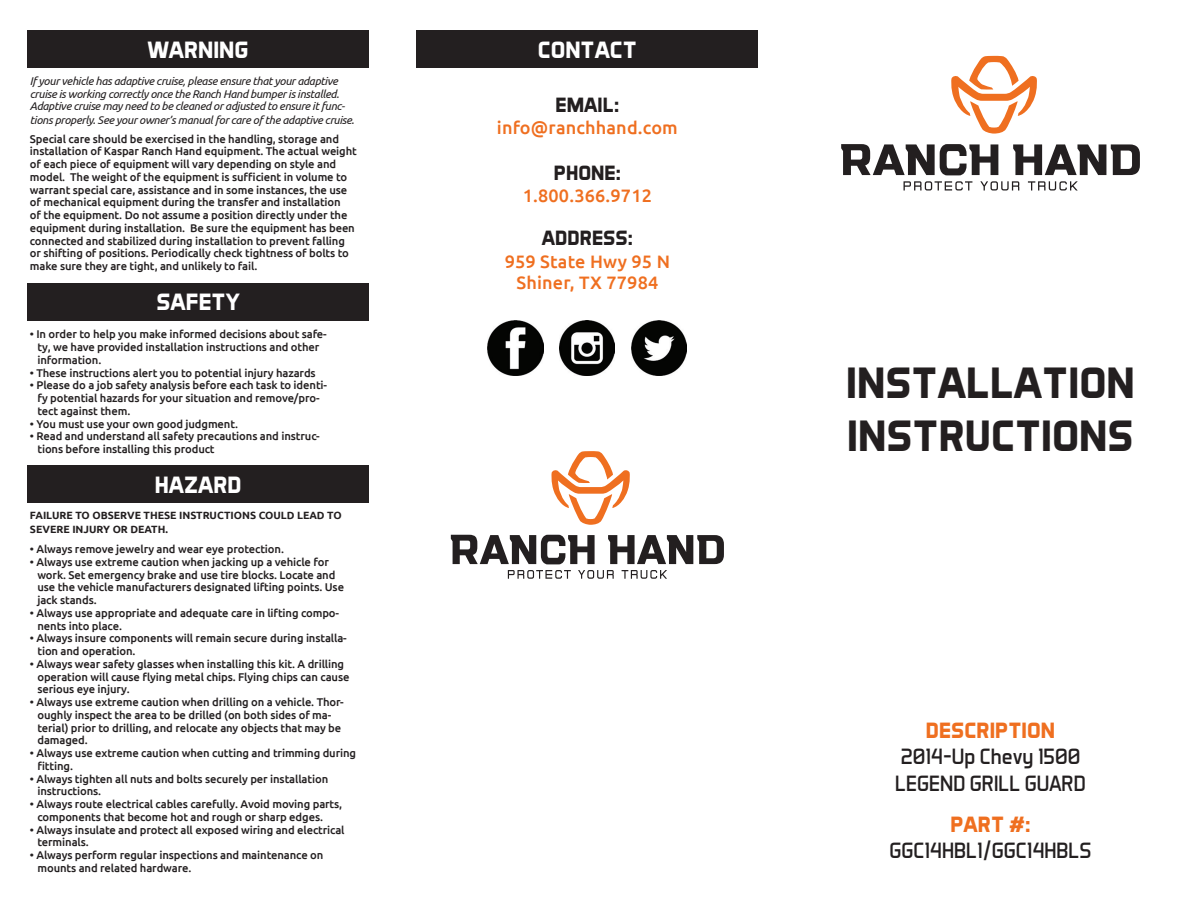
<style>
.page{position:relative;width:1188px;height:918px;background:#fff}
.page>*{position:absolute;margin:0;border:0;box-sizing:border-box;transform-origin:0 0}
.t1{font:700 44.7px "Aero Matics";color:#231f20}
.t2{font:700 24px "Aero Matics";color:#fff}
.t3{font:22.5px "Aero Matics";color:#231f20}
.t4{font:700 22.5px "Aero Matics";color:#ef6f20}
.t5{font:700 21px "Aero Matics";color:#231f20}
.t6{font:500 18px "Ubuntu";letter-spacing:.01em;color:#ef6f20}
.t7{font:500 11.25px/12.8px "Ubuntu";letter-spacing:-.01em;color:#231f20}
.t8{font:italic 11.25px/13px "Ubuntu";letter-spacing:-.03em;color:#231f20}
.t9{font:700 10.5px/13.5px "Ubuntu";color:#231f20}
</style>
<div class="page">
<svg style="left:951px;top:56px;width:86px;height:78px"></svg>
<svg style="left:841px;top:144px;width:157px;height:31px"></svg>
<svg style="left:1013px;top:144px;width:127px;height:31px"></svg>
<svg style="left:904px;top:181px;width:68px;height:10px"></svg>
<svg style="left:980px;top:181px;width:39px;height:10px"></svg>
<svg style="left:1028px;top:181px;width:50px;height:10px"></svg>
<div style="left:27px;top:30px;width:342px;height:38px;background:#231f20"></div>
<div style="left:27px;top:283px;width:342px;height:38px;background:#231f20"></div>
<div style="left:27px;top:466px;width:342px;height:37px;background:#231f20"></div>
<div style="left:417px;top:30px;width:341px;height:38px;background:#231f20"></div>
<img style="left:631px;top:320px;width:55px;height:55px">
<img style="left:488px;top:320px;width:55px;height:56px">
<img style="left:560px;top:320px;width:55px;height:55px">
<svg style="left:551px;top:451px;width:79px;height:74px"></svg>
<svg style="left:451px;top:535px;width:144px;height:29px"></svg>
<svg style="left:608px;top:535px;width:116px;height:29px"></svg>
<svg style="left:508px;top:570px;width:63px;height:9px"></svg>
<svg style="left:578px;top:570px;width:36px;height:9px"></svg>
<svg style="left:622px;top:570px;width:45px;height:9px"></svg>
<p class="t2" style="left:148px;top:35px;width:102px">WARNING</p>
<p class="t2" style="left:538px;top:36px;width:101px">CONTACT</p>
<p class="t8" style="left:30px;top:74px;width:326px">If your vehicle has adaptive cruise, please ensure that your adaptive cruise is working correctly once the Ranch Hand bumper is installed.<br>Adaptive cruise may need to be cleaned or adjusted to ensure it func&shy;tions properly. See your owner’s manual for care of the adaptive cruise.</p>
<p class="t7" style="left:30px;top:132px;width:329px">Special care should be exercised in the handling, storage and installation of Kaspar Ranch Hand equipment. The actual weight of each piece of equipment will vary depending on style and model. The weight of the equipment is sufficient in volume to warrant special care, assistance and in some instances, the use of mechanical equipment during the transfer and installation<br>of the equipment. Do not assume a position directly under the equipment during installation. Be sure the equipment has been connected and stabilized during installation to prevent falling or shifting of positions. Periodically check tightness of bolts to make sure they are tight, and unlikely to fail.</p>
<p class="t2" style="left:157px;top:287px;width:85px">SAFETY</p>
<p class="t7" style="left:30px;top:328px;width:298px">• In order to help you make informed decisions about safe-</p>
<p class="t7" style="left:37px;top:340px;width:283px">ty, we have provided installation instructions and other</p>
<p class="t7" style="left:37px;top:353px;width:65px">information.</p>
<p class="t7" style="left:30px;top:366px;width:287px">• These instructions alert you to potential injury hazards</p>
<p class="t7" style="left:30px;top:379px;width:299px">• Please do a job safety analysis before each task to identi-</p>
<p class="t7" style="left:37px;top:391px;width:284px">fy potential hazards for your situation and remove/pro-</p>
<p class="t7" style="left:37px;top:404px;width:94px">tect against them.</p>
<p class="t7" style="left:30px;top:417px;width:210px">• You must use your own good judgment.</p>
<p class="t7" style="left:30px;top:430px;width:291px">• Read and understand all safety precautions and instruc-</p>
<p class="t7" style="left:37px;top:442px;width:179px">tions before installing this product</p>
<p class="t2" style="left:155px;top:471px;width:88px">HAZARD</p>
<p class="t9" style="left:30px;top:509px;width:313px">FAILURE TO OBSERVE THESE INSTRUCTIONS COULD LEAD TO<br>SEVERE INJURY OR DEATH.</p>
<p class="t7" style="left:30px;top:542px;width:256px">• Always remove jewelry and wear eye protection.</p>
<p class="t7" style="left:30px;top:555px;width:300px">• Always use extreme caution when jacking up a vehicle for</p>
<p class="t7" style="left:37px;top:568px;width:300px">work. Set emergency brake and use tire blocks. Locate and</p>
<p class="t7" style="left:37px;top:581px;width:308px">use the vehicle manufacturers designated lifting points. Use</p>
<p class="t7" style="left:37px;top:593px;width:61px">jack stands.</p>
<p class="t7" style="left:30px;top:606px;width:311px">• Always use appropriate and adequate care in lifting compo-</p>
<p class="t7" style="left:37px;top:619px;width:86px">nents into place.</p>
<p class="t7" style="left:30px;top:632px;width:318px">• Always insure components will remain secure during installa-</p>
<p class="t7" style="left:37px;top:644px;width:100px">tion and operation.</p>
<p class="t7" style="left:30px;top:657px;width:316px">• Always wear safety glasses when installing this kit. A drilling</p>
<p class="t7" style="left:37px;top:670px;width:314px">operation will cause flying metal chips. Flying chips can cause</p>
<p class="t7" style="left:37px;top:683px;width:94px">serious eye injury.</p>
<p class="t7" style="left:30px;top:695px;width:315px">• Always use extreme caution when drilling on a vehicle. Thor-</p>
<p class="t7" style="left:37px;top:708px;width:295px">oughly inspect the area to be drilled (on both sides of ma-</p>
<p class="t7" style="left:37px;top:721px;width:305px">terial) prior to drilling, and relocate any objects that may be</p>
<p class="t7" style="left:37px;top:734px;width:52px">damaged.</p>
<p class="t7" style="left:30px;top:746px;width:328px">• Always use extreme caution when cutting and trimming during</p>
<p class="t7" style="left:37px;top:759px;width:37px">fitting.</p>
<p class="t7" style="left:30px;top:772px;width:300px">• Always tighten all nuts and bolts securely per installation</p>
<p class="t7" style="left:37px;top:785px;width:65px">instructions.</p>
<p class="t7" style="left:30px;top:797px;width:314px">• Always route electrical cables carefully. Avoid moving parts,</p>
<p class="t7" style="left:37px;top:810px;width:287px">components that become hot and rough or sharp edges.</p>
<p class="t7" style="left:30px;top:823px;width:316px">• Always insulate and protect all exposed wiring and electrical</p>
<p class="t7" style="left:37px;top:836px;width:53px">terminals.</p>
<p class="t7" style="left:30px;top:848px;width:295px">• Always perform regular inspections and maintenance on</p>
<p class="t7" style="left:37px;top:861px;width:156px">mounts and related hardware.</p>
<p class="t5" style="left:556px;top:93px;width:65px">EMAIL:</p>
<p class="t6" style="left:497px;top:116px;width:182px">info@ranchhand.com</p>
<p class="t5" style="left:554px;top:160px;width:69px">PHONE:</p>
<p class="t6" style="left:523px;top:184px;width:131px">1.800.366.9712</p>
<p class="t5" style="left:542px;top:225px;width:93px">ADDRESS:</p>
<p class="t6" style="left:505px;top:250px;width:167px">959 State Hwy 95 N</p>
<p class="t6" style="left:516px;top:271px;width:143px">Shiner, TX 77984</p>
<p class="t1" style="left:846px;top:356px;width:290px">INSTALLATION</p>
<p class="t1" style="left:847px;top:409px;width:288px">INSTRUCTIONS</p>
<p class="t4" style="left:926px;top:717px;width:131px">DESCRIPTION</p>
<p class="t3" style="left:901px;top:743px;width:181px">2014-Up Chevy 1500</p>
<p class="t3" style="left:895px;top:770px;width:192px">LEGEND GRILL GUARD</p>
<p class="t4" style="left:950px;top:811px;width:82px">PART #:</p>
<p class="t3" style="left:889px;top:837px;width:204px">GGC14HBL1/GGC14HBLS</p>
</div>
